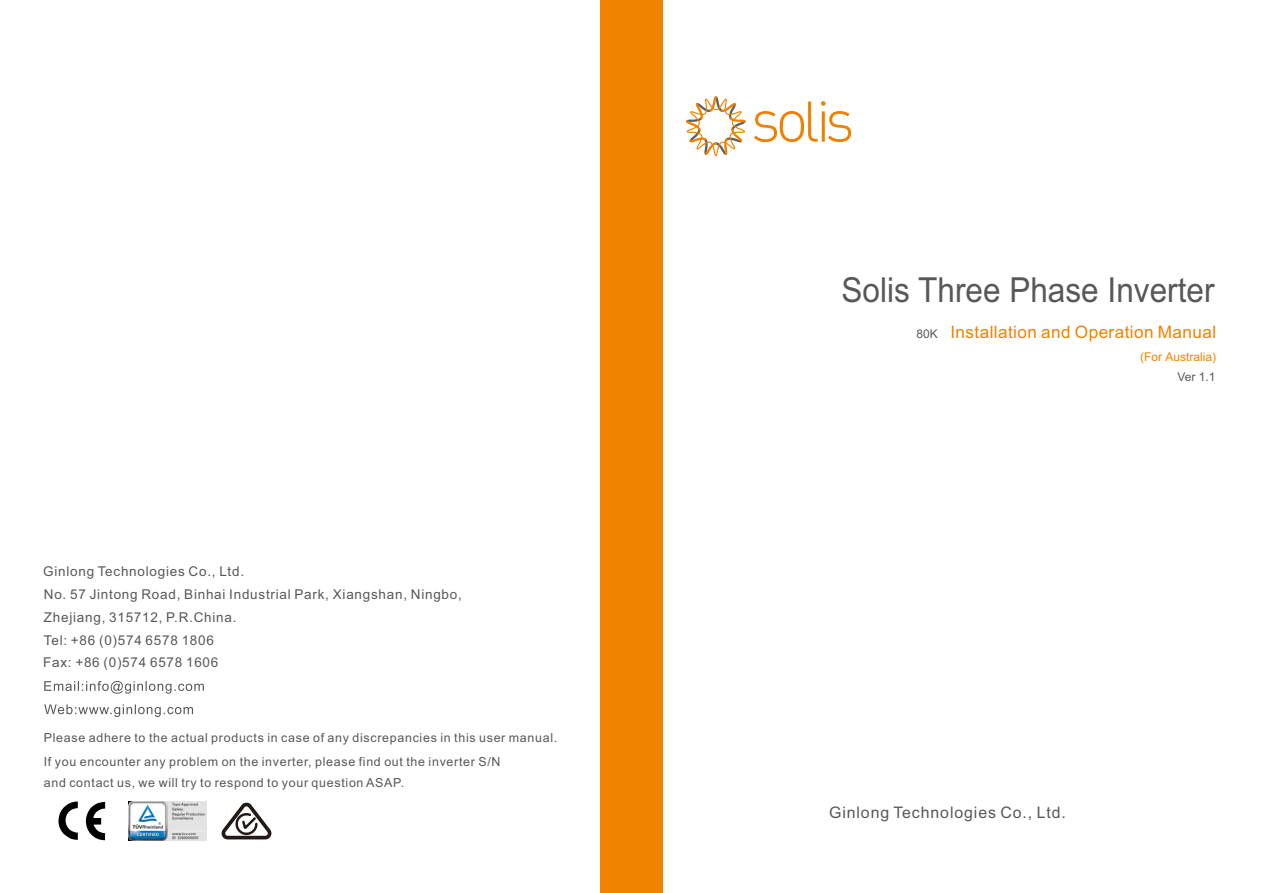
<style>
.page{position:relative;width:1263px;height:893px;background:#fff}
.page>*{position:absolute;margin:0;border:0;box-sizing:border-box;transform-origin:0 0}
.t1{font:34.5px "Arial";color:#595857;scale:.91 1}
.t2{font:17.1px "Arial";letter-spacing:.025em;color:#f08300}
.t3{font:15.9px "Arial";letter-spacing:.055em;color:#595857}
.t4{font:13.5px/22.8px "Arial";letter-spacing:.055em;color:#595857}
.t5{font:12.45px/20.9px "Arial";letter-spacing:.055em;color:#595857}
.t6{font:12px "Arial";color:#f08300}
.t7{font:12px "Arial";color:#595857}
</style>
<div class="page">
<div style="left:631px;top:0;width:32px;height:893px;background:#f08300"></div>
<div style="left:600px;top:0;width:31px;height:893px;background:#f08300"></div>
<svg style="left:754px;top:101px;width:97px;height:41px"></svg>
<svg style="left:686px;top:96px;width:60px;height:60px"></svg>
<svg style="left:44px;top:681px;width:160px;height:13px"></svg>
<svg style="left:44px;top:704px;width:149px;height:13px"></svg>
<svg style="left:221px;top:802px;width:50px;height:37px"></svg>
<img style="left:128px;top:801px;width:79px;height:39px">
<svg style="left:86px;top:802px;width:19px;height:38px"></svg>
<svg style="left:58px;top:801px;width:20px;height:39px"></svg>
<p class="t4" style="left:43px;top:561px;width:420px">Ginlong Technologies Co., Ltd.<br>No. 57 Jintong Road, Binhai Industrial Park, Xiangshan, Ningbo, Zhejiang, 315712, P.R.China.<br>Tel: +86 (0)574 6578 1806<br>Fax: +86 (0)574 6578 1606</p>
<p class="t5" style="left:44px;top:728px;width:515px">Please adhere to the actual products in case of any discrepancies in this user manual.</p>
<p class="t5" style="left:44px;top:752px;width:458px">If you encounter any problem on the inverter, please find out the inverter S/N and contact us, we will try to respond to your question ASAP.</p>
<h1 class="t1" style="left:841px;top:276px;width:411px">Solis Three Phase Inverter</h1>
<p class="t7" style="left:916px;top:329px;width:23px">80K</p>
<h2 class="t2" style="left:950px;top:325px;width:267px">Installation and Operation Manual</h2>
<p class="t6" style="left:1140px;top:352px;width:78px">(For Australia)</p>
<p class="t7" style="left:1177px;top:372px;width:40px">Ver 1.1</p>
<p class="t3" style="left:829px;top:806px;width:238px">Ginlong Technologies Co., Ltd.</p>
</div>
